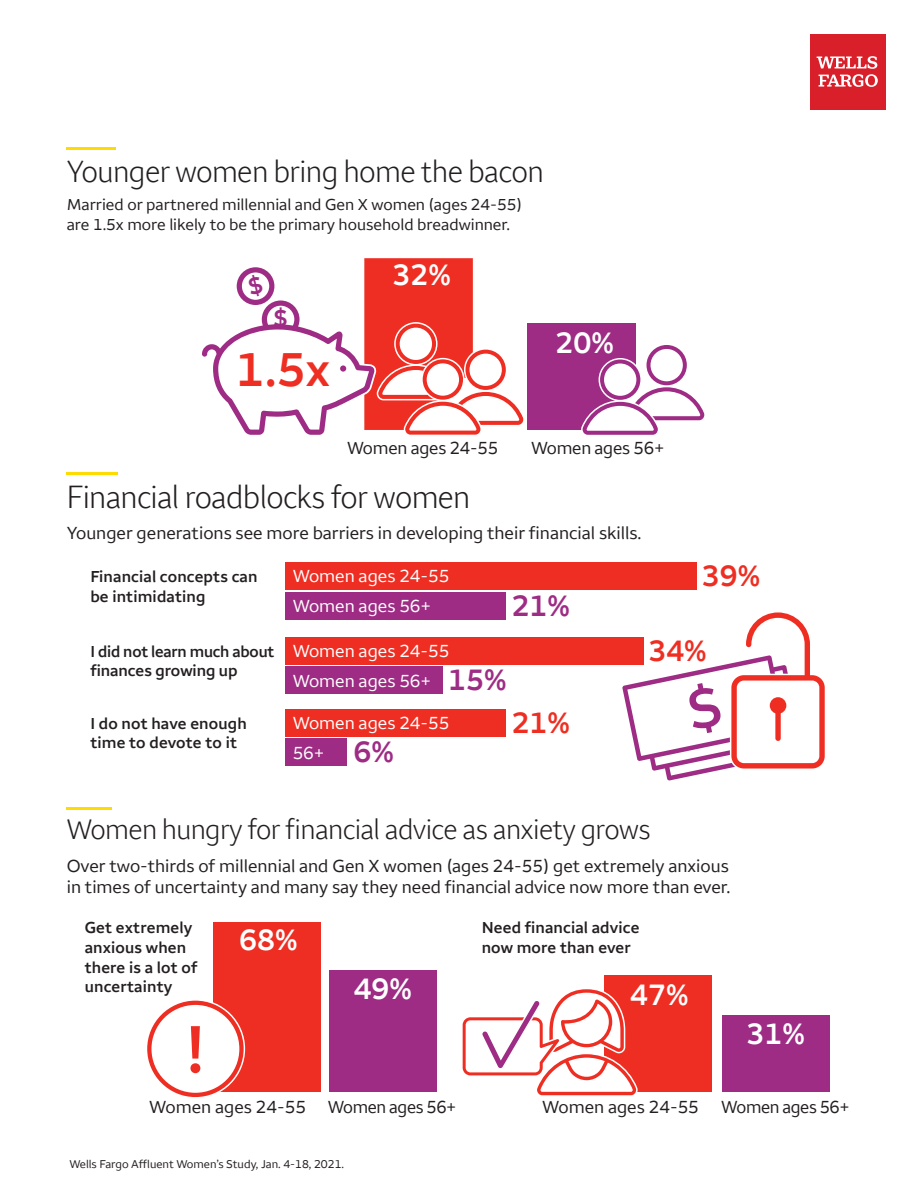
<style>
.page{position:relative;width:918px;height:1188px;background:#fff}
.page>*{position:absolute;margin:0;border:0;box-sizing:border-box;transform-origin:0 0}
.t1{font:600 48.9px "Wells Fargo Sans";color:#ee2e22}
.t2{font:33.3px "Wells Fargo Sans Display";color:#231f20}
.t3{font:31.95px "Wells Fargo Sans Display";color:#231f20}
.t4{font:600 30.45px "Wells Fargo Sans";color:#fff}
.t5{font:600 30.45px "Wells Fargo Sans";color:#ee2e22}
.t6{font:600 30.45px "Wells Fargo Sans";color:#9e2c85}
.t7{font:29.4px "Wells Fargo Sans Display";color:#231f20}
.t8{font:600 26.1px "Wells Fargo Sans";color:#9e2c85}
.t9{font:18px/21.6px "Wells Fargo Sans";color:#231f20}
.t10{font:18px/30.5px "Wells Fargo Sans";color:#fff}
.t11{font:18px "Wells Fargo Sans";letter-spacing:-.02em;color:#231f20}
.t12{font:600 16.35px/19.6px "Wells Fargo Sans";letter-spacing:.01em;color:#231f20}
.t13{font:16.35px/19.6px "Wells Fargo Sans";color:#231f20}
.t14{font:600 16.35px/19.6px "Wells Fargo Sans";letter-spacing:-.01em;color:#231f20}
.t15{font:11.7px "Wells Fargo Sans";color:#231f20}
</style>
<div class="page">
<div style="left:810px;top:34px;width:75px;height:75px;background:#d91f29"></div>
<svg style="left:817px;top:56px;width:61px;height:31px"></svg>
<div style="left:527px;top:323px;width:109px;height:107px;background:#9e2c85"></div>
<svg style="left:581px;top:345px;width:124px;height:90px"></svg>
<hr style="left:67px;top:148px;width:49px;height:2px;background:#ffdc01">
<div style="left:286px;top:738px;width:61px;height:28px;background:#9e2c85"></div>
<div style="left:286px;top:709px;width:220px;height:27px;background:#ee2e22"></div>
<div style="left:286px;top:666px;width:157px;height:28px;background:#9e2c85"></div>
<div style="left:286px;top:637px;width:358px;height:28px;background:#ee2e22"></div>
<div style="left:286px;top:592px;width:220px;height:28px;background:#9e2c85"></div>
<div style="left:286px;top:563px;width:411px;height:27px;background:#ee2e22"></div>
<svg style="left:622px;top:612px;width:203px;height:169px"></svg>
<div style="left:770px;top:697px;width:16px;height:17px;background:#ee2e22;border-radius:50%"></div>
<hr style="left:67px;top:472px;width:51px;height:3px;background:#ffdc01">
<div style="left:722px;top:1015px;width:107px;height:77px;background:#9e2c85"></div>
<div style="left:604px;top:975px;width:107px;height:117px;background:#ee2e22"></div>
<div style="left:329px;top:970px;width:108px;height:122px;background:#9e2c85"></div>
<div style="left:213px;top:922px;width:107px;height:170px;background:#ee2e22"></div>
<svg style="left:147px;top:1001px;width:97px;height:96px"></svg>
<svg style="left:462px;top:989px;width:176px;height:107px"></svg>
<hr style="left:67px;top:808px;width:45px;height:2px;background:#ffdc01">
<svg style="left:202px;top:258px;width:322px;height:177px"></svg>
<h3 class="t3" style="left:67px;top:152px;width:478px">Younger women bring home the bacon</h3>
<p class="t13" style="left:67px;top:195px;width:457px">Married or partnered millennial and Gen X women (ages 24-55) are 1.5x more likely to be the primary household breadwinner.</p>
<h3 class="t8" style="left:273px;top:303px;width:17px">$</h3>
<h1 class="t1" style="left:236px;top:340px;width:96px">1.5x</h1>
<h3 class="t4" style="left:393px;top:256px;width:60px">32%</h3>
<h3 class="t4" style="left:556px;top:324px;width:60px">20%</h3>
<p class="t9" style="left:347px;top:437px;width:153px">Women ages 24-55</p>
<p class="t9" style="left:531px;top:438px;width:135px">Women ages 56+</p>
<h2 class="t2" style="left:67px;top:477px;width:405px">Financial roadblocks for women</h2>
<p class="t9" style="left:67px;top:522px;width:576px">Younger generations see more barriers in developing their financial skills.</p>
<p class="t12" style="left:90px;top:567px;width:169px">Financial concepts can be intimidating</p>
<p class="t14" style="left:90px;top:641px;width:186px">I did not learn much about finances growing up</p>
<p class="t12" style="left:90px;top:713px;width:158px">I do not have enough time to devote to it</p>
<p class="t10" style="left:293px;top:561px;width:158px">Women ages 24-55<br>Women ages 56+</p>
<p class="t10" style="left:293px;top:635px;width:158px">Women ages 24-55<br>Women ages 56+</p>
<p class="t10" style="left:293px;top:707px;width:158px">Women ages 24-55<br>56+</p>
<h3 class="t6" style="left:512px;top:587px;width:60px">21%</h3>
<h3 class="t6" style="left:448px;top:661px;width:60px">15%</h3>
<h3 class="t5" style="left:512px;top:704px;width:60px">21%</h3>
<h3 class="t6" style="left:353px;top:733px;width:42px">6%</h3>
<h3 class="t5" style="left:702px;top:558px;width:60px">39%</h3>
<h3 class="t5" style="left:648px;top:632px;width:60px">34%</h3>
<h3 class="t7" style="left:67px;top:812px;width:585px">Women hungry for financial advice as anxiety grows</h3>
<p class="t9" style="left:67px;top:855px;width:665px">Over two-thirds of millennial and Gen X women (ages 24-55) get extremely anxious in times of uncertainty and many say they need financial advice now more than ever.</p>
<p class="t12" style="left:85px;top:918px;width:114px">Get extremely anxious when there is a lot of uncertainty</p>
<p class="t12" style="left:482px;top:918px;width:159px">Need financial advice now more than ever</p>
<h3 class="t4" style="left:239px;top:921px;width:60px">68%</h3>
<h3 class="t4" style="left:354px;top:970px;width:60px">49%</h3>
<h3 class="t4" style="left:630px;top:976px;width:60px">47%</h3>
<h3 class="t4" style="left:747px;top:1015px;width:60px">31%</h3>
<p class="t11" style="left:149px;top:1097px;width:309px">Women ages 24-55 Women ages 56+</p>
<p class="t11" style="left:542px;top:1097px;width:309px">Women ages 24-55 Women ages 56+</p>
<p class="t15" style="left:69px;top:1157px;width:276px">Wells Fargo Affluent Women’s Study, Jan. 4-18, 2021.</p>
</div>
